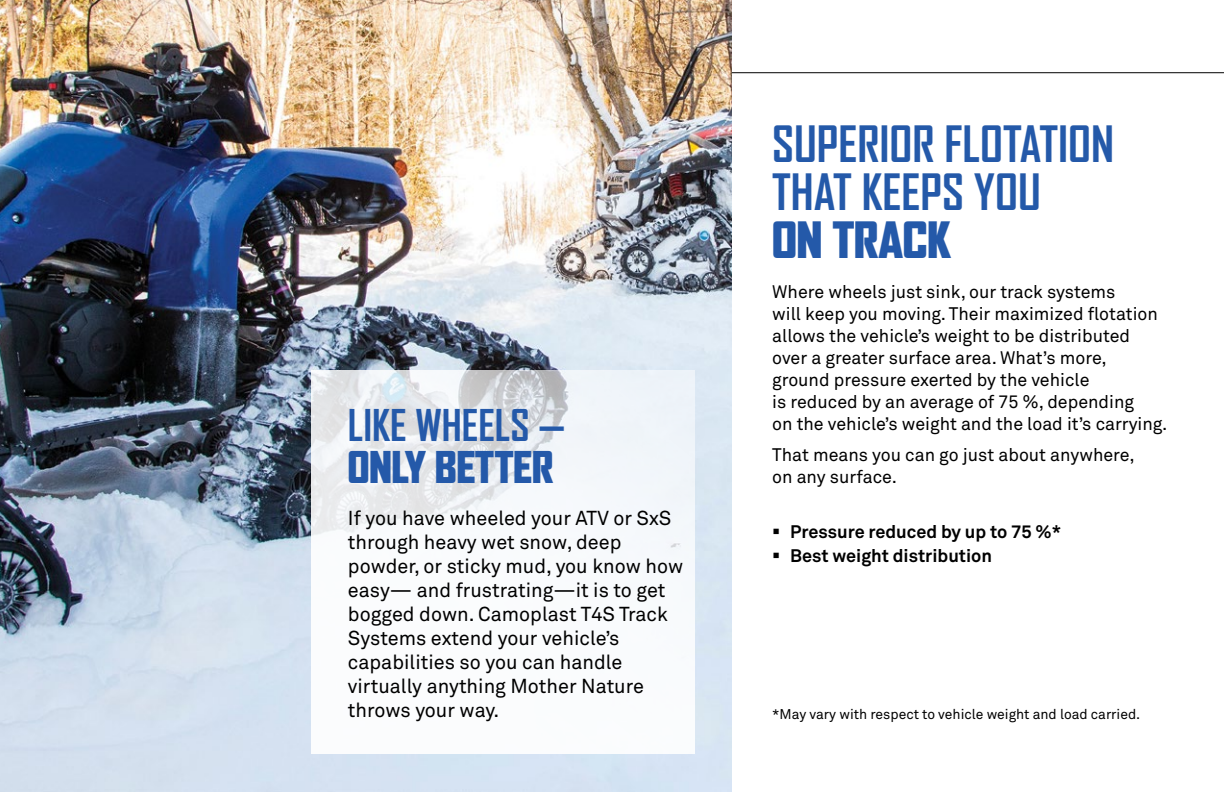
<style>
.page{position:relative;width:1224px;height:792px;background:#fff}
.page>*{position:absolute;margin:0;border:0;box-sizing:border-box;transform-origin:0 0}
.t1{font:700 48px/48px "Agency FB";color:#2459a9}
.t2{font:900 48px "Agency FB";color:#2459a9}
.t3{font:700 42px "Agency FB";color:#2459a9}
.t4{font:900 42px "Agency FB";color:#2459a9}
.t5{font:20px/24px "Akkurat Office";color:#000}
.t6{font:18px/22px "Akkurat Office";color:#000}
.t7{font:700 18px "Akkurat Office";color:#000}
.t8{font:14px "Akkurat Office";color:#000}
</style>
<div class="page">
<hr style="left:0;top:72px;width:1224px;height:1px;background:#000">
<img style="left:0;top:0;width:732px;height:792px">
<svg style="left:311px;top:370px;width:384px;height:384px"></svg>
<h2 class="t3" style="left:348px;top:400px;width:219px">LIKE WHEELS —</h2>
<h2 class="t4" style="left:348px;top:442px;width:207px">ONLY BETTER</h2>
<p class="t5" style="left:348px;top:506px;width:337px">If you have wheeled your ATV or SxS through heavy wet snow, deep powder, or sticky mud, you know how easy— and frustrating—it is to get bogged down. Camoplast T4S Track<br>Systems extend your vehicle’s capabilities so you can handle virtually anything Mother Nature throws your way.</p>
<h1 class="t1" style="left:772px;top:121px;width:343px">SUPERIOR FLOTATION<br>THAT KEEPS YOU</h1>
<h1 class="t2" style="left:772px;top:212px;width:180px">ON TRACK</h1>
<p class="t6" style="left:772px;top:281px;width:397px">Where wheels just sink, our track systems<br>will keep you moving. Their maximized flotation allows the vehicle’s weight to be distributed over a greater surface area. What’s more, ground pressure exerted by the vehicle<br>is reduced by an average of 75 %, depending<br>on the vehicle’s weight and the load it’s carrying.</p>
<p class="t6" style="left:772px;top:444px;width:364px">That means you can go just about anywhere, on any surface.</p>
<p class="t7" style="left:772px;top:520px;width:290px">▪ Pressure reduced by up to 75 %*</p>
<p class="t7" style="left:772px;top:544px;width:222px">▪ Best weight distribution</p>
<p class="t8" style="left:772px;top:706px;width:370px">*May vary with respect to vehicle weight and load carried.</p>
</div>
